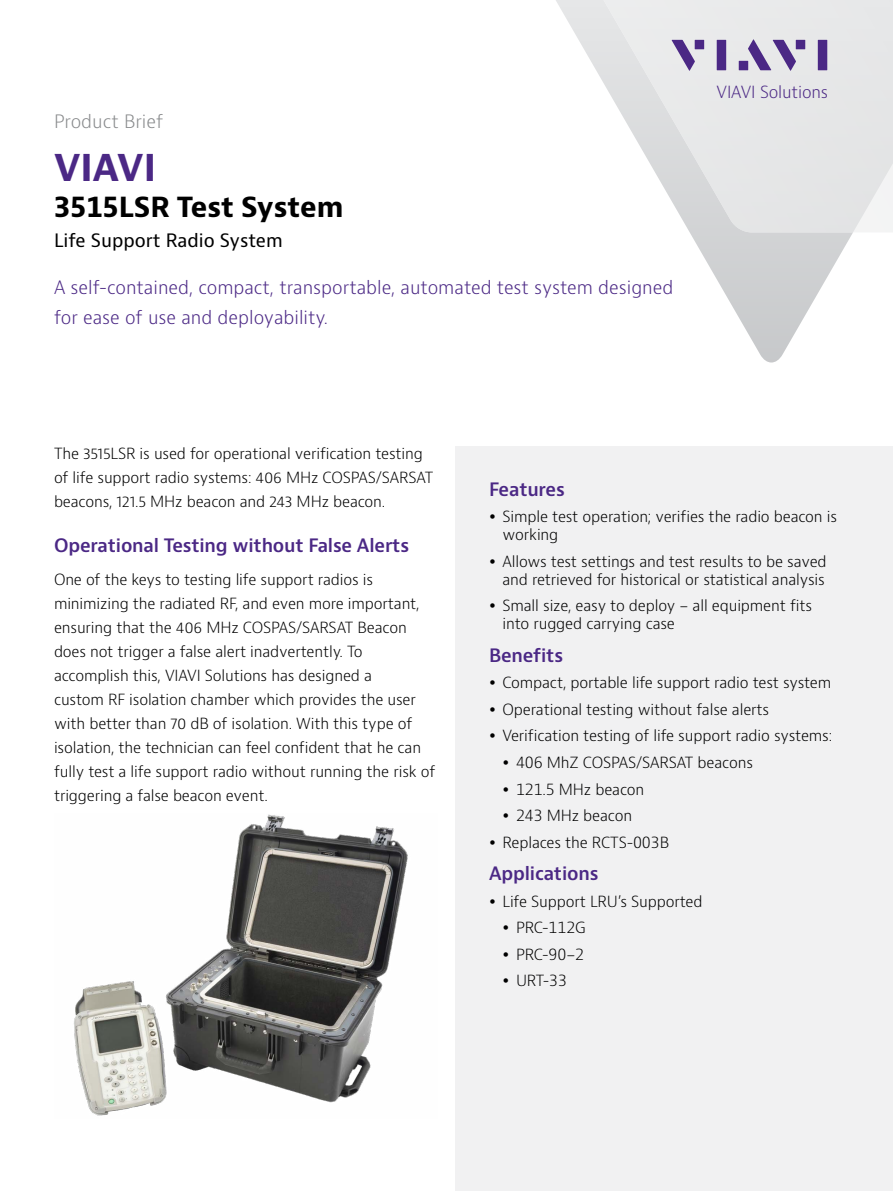
<style>
.page{position:relative;width:893px;height:1191px;background:#fff}
.page>*{position:absolute;margin:0;border:0;box-sizing:border-box;transform-origin:0 0}
.t1{font:700 36px "Bernino Sans";color:#4b2885}
.t2{font:700 27px "Bernino Sans";color:#000}
.t3{font:300 18px/30px "Bernino Sans";color:#4b2885}
.t4{font:600 18px "Bernino Sans";letter-spacing:-.01em;color:#4b2885}
.t5{font:18px "Bernino Sans";color:#000}
.t6{font:300 18px "Bernino Sans";color:#888a8c}
.t7{font:300 16.35px "Bernino Sans";letter-spacing:-.01em;color:#4b2885}
.t8{font:300 15px/24px "Bernino Sans";letter-spacing:-.01em;color:#000}
</style>
<div class="page">
<svg style="left:689px;top:232px;width:164px;height:130px"></svg>
<svg style="left:556px;top:0;width:337px;height:232px"></svg>
<svg style="left:672px;top:40px;width:23px;height:31px"></svg>
<div style="left:695px;top:40px;width:9px;height:9px;background:#4b2885"></div>
<div style="left:717px;top:40px;width:9px;height:30px;background:#4b2885"></div>
<div style="left:796px;top:40px;width:9px;height:9px;background:#4b2885"></div>
<div style="left:818px;top:40px;width:9px;height:30px;background:#4b2885"></div>
<svg style="left:748px;top:39px;width:48px;height:32px;background:#ab9ec2"></svg>
<div style="left:739px;top:61px;width:9px;height:9px;background:#4b2885"></div>
<div style="left:455px;top:446px;width:438px;height:745px;background:#f1f1f2"></div>
<img style="left:74px;top:814px;width:334px;height:302px">
<p class="t6" style="left:54px;top:109px;width:111px">Product Brief</p>
<h1 class="t1" style="left:54px;top:144px;width:104px">VIAVI</h1>
<h2 class="t2" style="left:54px;top:189px;width:291px">3515LSR Test System</h2>
<p class="t5" style="left:54px;top:228px;width:230px">Life Support Radio System</p>
<p class="t3" style="left:54px;top:272px;width:621px">A self-contained, compact, transportable, automated test system designed for ease of use and deployability.</p>
<p class="t7" style="left:717px;top:82px;width:113px">VIAVI Solutions</p>
<p class="t8" style="left:54px;top:441px;width:381px">The 3515LSR is used for operational verification testing of life support radio systems: 406 MHz COSPAS/SARSAT beacons, 121.5 MHz beacon and 243 MHz beacon.</p>
<p class="t4" style="left:54px;top:534px;width:357px">Operational Testing without False Alerts</p>
<p class="t8" style="left:54px;top:567px;width:383px">One of the keys to testing life support radios is minimizing the radiated RF, and even more important, ensuring that the 406 MHz COSPAS/SARSAT Beacon does not trigger a false alert inadvertently. To accomplish this, VIAVI Solutions has designed a<br>custom RF isolation chamber which provides the user with better than 70 dB of isolation. With this type of isolation, the technician can feel confident that he can fully test a life support radio without running the risk of triggering a false beacon event.</p>
<p class="t4" style="left:489px;top:478px;width:77px">Features</p>
<p class="t8" style="left:502px;top:508px;width:336px;line-height:18px">Simple test operation; verifies the radio beacon is working</p>
<p class="t8" style="left:502px;top:553px;width:326px;line-height:18px">Allows test settings and test results to be saved and retrieved for historical or statistical analysis</p>
<p class="t8" style="left:502px;top:597px;width:311px;line-height:18px">Small size, easy to deploy - all equipment fits into rugged carrying case</p>
<p class="t4" style="left:489px;top:644px;width:76px">Benefits</p>
<p class="t8" style="left:502px;top:671px;width:330px">Compact, portable life support radio test system</p>
<p class="t8" style="left:502px;top:698px;width:268px">Operational testing without false alerts</p>
<p class="t8" style="left:502px;top:724px;width:331px">Verification testing of life support radio systems:</p>
<p class="t8" style="left:516px;top:751px;width:238px">406 MhZ COSPAS/SARSAT beacons</p>
<p class="t8" style="left:516px;top:777px;width:130px">121.5 MHz beacon</p>
<p class="t8" style="left:516px;top:804px;width:118px">243 MHz beacon</p>
<p class="t8" style="left:502px;top:830px;width:168px">Replaces the RCTS-003B</p>
<p class="t4" style="left:489px;top:862px;width:111px">Applications</p>
<p class="t8" style="left:516px;top:888px;width:188px;line-height:26.5px;text-indent:-13px">Life Support LRU’s Supported<br>PRC-112G<br>PRC-90-2<br>URT-33</p>
</div>
